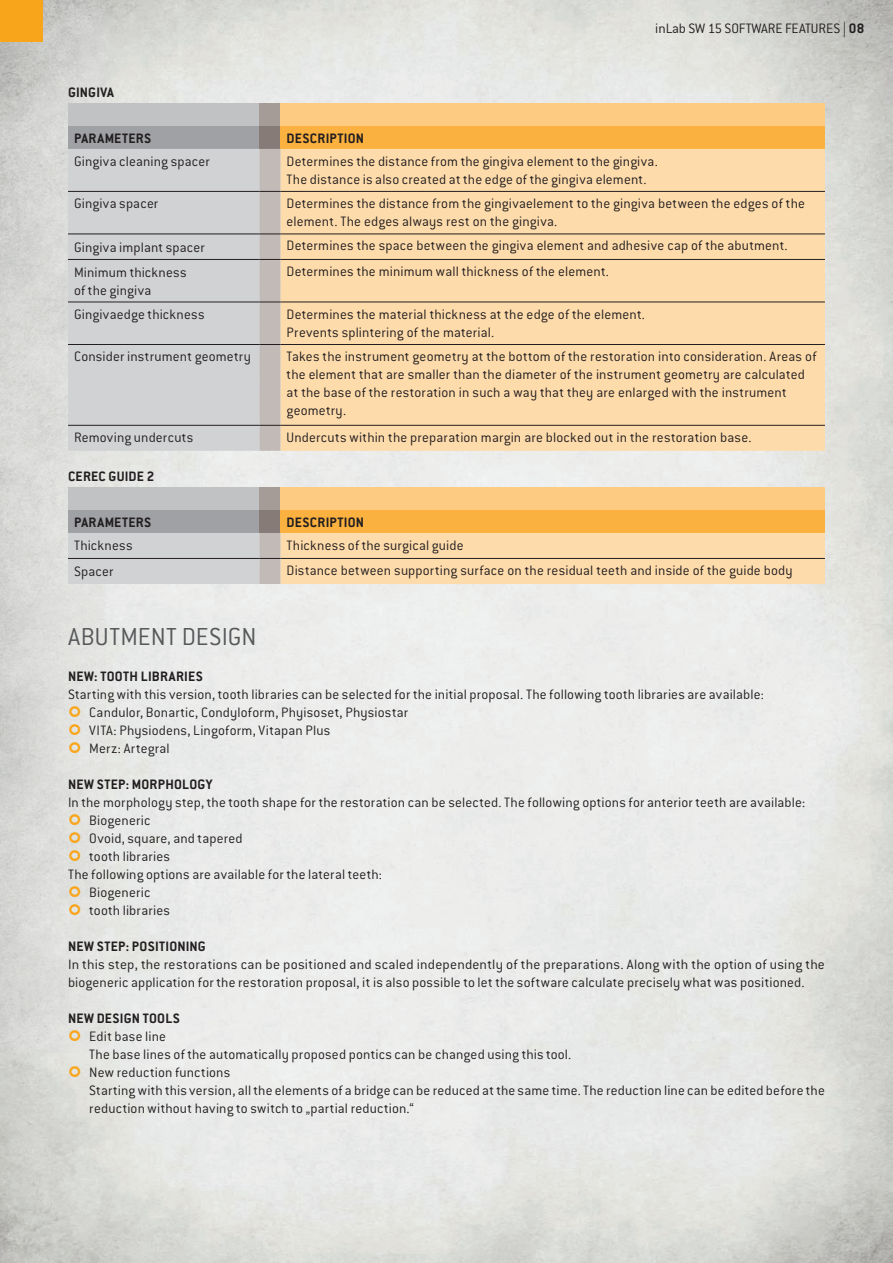
<style>
.page{position:relative;width:893px;height:1263px;background:#fff}
.page>*{position:absolute;margin:0;border:0;box-sizing:border-box;transform-origin:0 0}
.t1{font:300 27px "Conduit ITC Pro";letter-spacing:.005em;color:#57585a}
.t2{font:300 15px/18px "Conduit ITC Pro";letter-spacing:.01em;color:#231f20}
.t3{font:700 15px "Conduit ITC Pro";letter-spacing:.02em;color:#231f20}
.s1{font-weight:700}
</style>
<div class="page">
<img style="left:0;top:0;width:893px;height:1263px">
<div style="left:68px;top:103px;width:191px;height:23px;background:#c1c2c4"></div>
<div style="left:259px;top:103px;width:22px;height:23px;background:#a59b97"></div>
<div style="left:281px;top:103px;width:544px;height:23px;background:#fdcb82"></div>
<div style="left:68px;top:126px;width:191px;height:23px;background:#a0a1a5"></div>
<div style="left:259px;top:126px;width:22px;height:23px;background:#867b76"></div>
<div style="left:281px;top:126px;width:544px;height:23px;background:#fbb13f"></div>
<div style="left:68px;top:149px;width:191px;height:302px;background:#d1d2d4"></div>
<div style="left:281px;top:149px;width:544px;height:302px;background:#fedbab"></div>
<hr style="left:68px;top:191px;width:191px;height:1px;background:#231f20">
<hr style="left:281px;top:191px;width:544px;height:1px;background:#231f20">
<hr style="left:68px;top:234px;width:191px;height:1px;background:#231f20">
<hr style="left:281px;top:234px;width:544px;height:1px;background:#231f20">
<hr style="left:68px;top:259px;width:191px;height:1px;background:#231f20">
<hr style="left:281px;top:259px;width:544px;height:1px;background:#231f20">
<hr style="left:68px;top:302px;width:191px;height:1px;background:#231f20">
<hr style="left:281px;top:302px;width:544px;height:1px;background:#231f20">
<hr style="left:68px;top:344px;width:191px;height:1px;background:#231f20">
<hr style="left:281px;top:344px;width:544px;height:1px;background:#231f20">
<hr style="left:68px;top:425px;width:191px;height:1px;background:#231f20">
<svg style="left:259px;top:149px;width:22px;height:302px;background:#c0b8b5"></svg>
<hr style="left:281px;top:425px;width:544px;height:1px;background:#231f20">
<div style="left:68px;top:487px;width:191px;height:23px;background:#c1c2c4"></div>
<div style="left:259px;top:487px;width:22px;height:23px;background:#a59b97"></div>
<div style="left:281px;top:487px;width:544px;height:23px;background:#fdcb82"></div>
<div style="left:68px;top:510px;width:191px;height:23px;background:#a0a1a5"></div>
<div style="left:259px;top:510px;width:22px;height:23px;background:#867b76"></div>
<div style="left:281px;top:510px;width:544px;height:23px;background:#fbb13f"></div>
<svg style="left:68px;top:533px;width:757px;height:51px;background:#efd6b4"></svg>
<hr style="left:281px;top:558px;width:544px;height:1px;background:#231f20">
<div style="left:0;top:0;width:43px;height:41px;background:#f9a51b"></div>
<svg style="left:69px;top:706px;width:11px;height:11px"></svg>
<svg style="left:69px;top:724px;width:11px;height:11px"></svg>
<svg style="left:69px;top:742px;width:11px;height:11px"></svg>
<svg style="left:69px;top:814px;width:11px;height:11px"></svg>
<svg style="left:69px;top:832px;width:11px;height:11px"></svg>
<svg style="left:69px;top:850px;width:11px;height:11px"></svg>
<svg style="left:69px;top:886px;width:11px;height:11px"></svg>
<svg style="left:69px;top:904px;width:11px;height:11px"></svg>
<svg style="left:69px;top:1030px;width:11px;height:11px"></svg>
<svg style="left:69px;top:1066px;width:11px;height:11px"></svg>
<p class="t2" style="left:655px;top:19px;width:211px">inLab SW 15 SOFTWARE FEATURES | <span class="s1">08</span></p>
<p class="t3" style="left:68px;top:84px;width:47px">GINGIVA</p>
<p class="t3" style="left:74px;top:129px;width:79px">PARAMETERS</p>
<p class="t3" style="left:287px;top:129px;width:79px">DESCRIPTION</p>
<p class="t2" style="left:74px;top:153px;width:137px">Gingiva cleaning spacer</p>
<p class="t2" style="left:287px;top:153px;width:373px">Determines the distance from the gingiva element to the gingiva.<br>The distance is also created at the edge of the gingiva element.</p>
<p class="t2" style="left:74px;top:195px;width:86px">Gingiva spacer</p>
<p class="t2" style="left:287px;top:194px;width:520px">Determines the distance from the gingivaelement to the gingiva between the edges of the element. The edges always rest on the gingiva.</p>
<p class="t2" style="left:74px;top:238px;width:132px">Gingiva implant spacer</p>
<p class="t2" style="left:287px;top:237px;width:503px">Determines the space between the gingiva element and adhesive cap of the abutment.</p>
<p class="t2" style="left:74px;top:264px;width:114px">Minimum thickness of the gingiva</p>
<p class="t2" style="left:287px;top:262px;width:324px">Determines the minimum wall thickness of the element.</p>
<p class="t2" style="left:74px;top:306px;width:132px">Gingivaedge thickness</p>
<p class="t2" style="left:287px;top:305px;width:360px">Determines the material thickness at the edge of the element.<br>Prevents splintering of the material.</p>
<p class="t2" style="left:74px;top:348px;width:178px">Consider instrument geometry</p>
<p class="t2" style="left:287px;top:347px;width:531px">Takes the instrument geometry at the bottom of the restoration into consideration. Areas of the element that are smaller than the diameter of the instrument geometry are calculated at the base of the restoration in such a way that they are enlarged with the instrument geometry.</p>
<p class="t2" style="left:74px;top:429px;width:121px">Removing undercuts</p>
<p class="t2" style="left:287px;top:428px;width:466px">Undercuts within the preparation margin are blocked out in the restoration base.</p>
<p class="t3" style="left:68px;top:468px;width:88px">CEREC GUIDE 2</p>
<p class="t3" style="left:74px;top:513px;width:79px">PARAMETERS</p>
<p class="t3" style="left:287px;top:513px;width:79px">DESCRIPTION</p>
<p class="t2" style="left:74px;top:537px;width:60px">Thickness</p>
<p class="t2" style="left:287px;top:537px;width:178px">Thickness of the surgical guide</p>
<p class="t2" style="left:74px;top:562px;width:41px">Spacer</p>
<p class="t2" style="left:287px;top:561px;width:507px">Distance between supporting surface on the residual teeth and inside of the guide body</p>
<h1 class="t1" style="left:68px;top:621px;width:190px">ABUTMENT DESIGN</h1>
<p class="t3" style="left:68px;top:667px;width:136px">NEW: TOOTH LIBRARIES</p>
<p class="t2" style="left:89px;top:685px;width:676px;text-indent:-21px">Starting with this version, tooth libraries can be selected for the initial proposal. The following tooth libraries are available:<br>Candulor, Bonartic, Condyloform, Phyisoset, Physiostar<br>VITA: Physiodens, Lingoform, Vitapan Plus<br>Merz: Artegral</p>
<p class="t3" style="left:68px;top:775px;width:146px">NEW STEP: MORPHOLOGY</p>
<p class="t2" style="left:68px;top:793px;width:739px">In the morphology step, the tooth shape for the restoration can be selected. The following options for anterior teeth are available:</p>
<p class="t2" style="left:89px;top:811px;width:63px">Biogeneric</p>
<p class="t2" style="left:89px;top:829px;width:155px">Ovoid, square, and tapered</p>
<p class="t2" style="left:89px;top:847px;width:82px">tooth libraries</p>
<p class="t2" style="left:68px;top:865px;width:315px">The following options are available for the lateral teeth:</p>
<p class="t2" style="left:89px;top:883px;width:63px">Biogeneric</p>
<p class="t2" style="left:89px;top:901px;width:82px">tooth libraries</p>
<p class="t3" style="left:68px;top:937px;width:139px">NEW STEP: POSITIONING</p>
<p class="t2" style="left:68px;top:955px;width:758px">In this step, the restorations can be positioned and scaled independently of the preparations. Along with the option of using the biogeneric application for the restoration proposal, it is also possible to let the software calculate precisely what was positioned.</p>
<p class="t3" style="left:68px;top:1009px;width:113px">NEW DESIGN TOOLS</p>
<p class="t2" style="left:89px;top:1027px;width:737px">Edit base line<br>The base lines of the automatically proposed pontics can be changed using this tool.<br>New reduction functions<br>Starting with this version, all the elements of a bridge can be reduced at the same time. The reduction line can be edited before the reduction without having to switch to „partial reduction.“</p>
</div>
